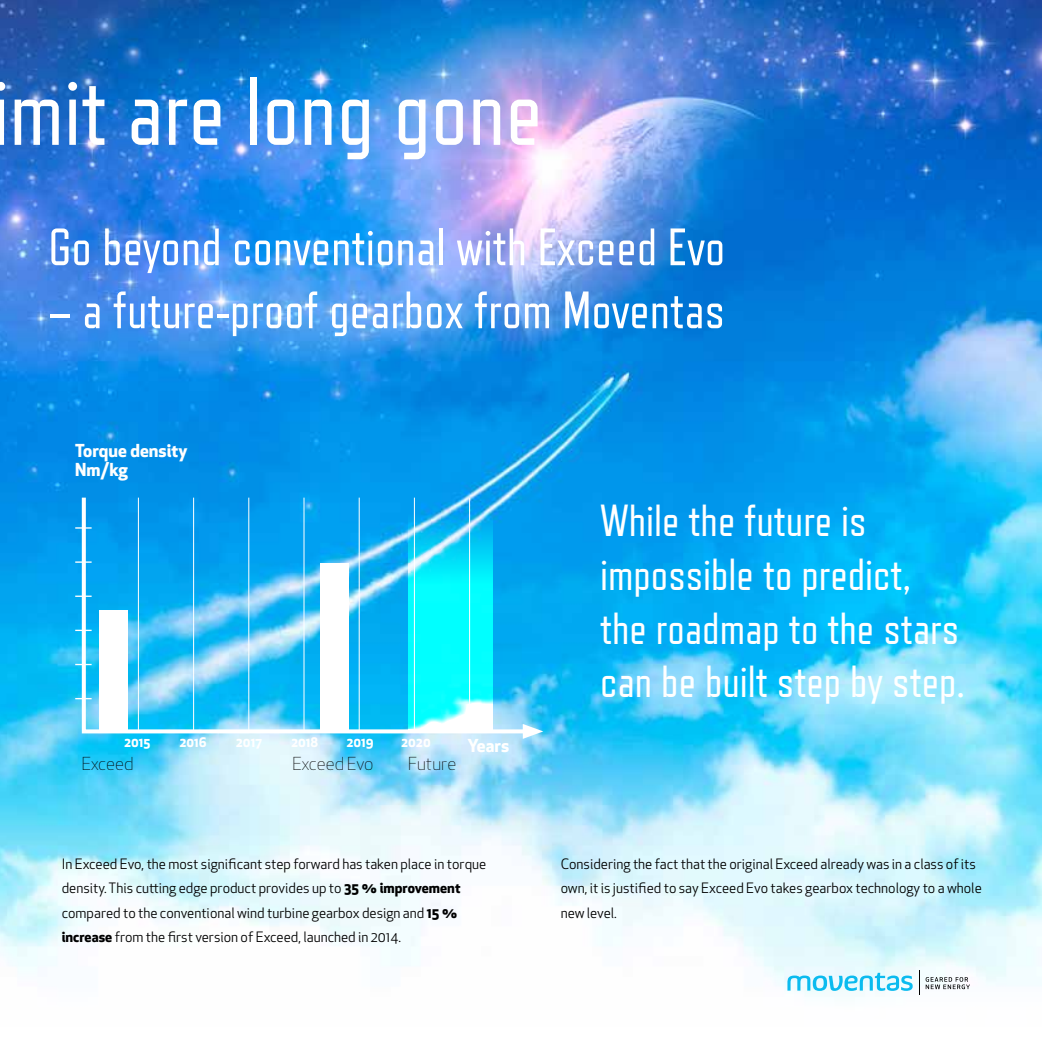
<style>
.page{position:relative;width:1042px;height:1042px;background:#fff}
.page>*{position:absolute;margin:0;border:0;box-sizing:border-box;transform-origin:0 0}
.t1{font:96.25px "Refrigerator Deluxe";color:#fff}
.t2{font:52.5px "Refrigerator Deluxe";color:#fff}
.t3{font:44.8px/53.9px "Refrigerator Deluxe";color:#fff}
.t4{font:700 17.5px/18.9px "Apex New";color:#fff}
.t5{font:300 17.5px "Apex New";color:#000}
.t6{font:14px/24.5px "Apex New";color:#000}
.t7{font:700 12.95px "Apex New";color:#fff}
.s1{font-weight:700}
</style>
<div class="page">
<img style="left:0;top:0;width:1042px;height:996px">
<svg style="left:126px;top:493px;width:408px;height:242px;background:#2fb6f2"></svg>
<svg style="left:523px;top:724px;width:20px;height:15px"></svg>
<div style="left:99px;top:610px;width:29px;height:120px;background:#fff"></div>
<div style="left:321px;top:563px;width:28px;height:167px;background:#fff"></div>
<svg style="left:408px;top:504px;width:85px;height:226px;background:#21eefb"></svg>
<hr style="left:138px;top:498px;width:1px;height:232px;background:#fff">
<hr style="left:193px;top:498px;width:1px;height:232px;background:#fff">
<hr style="left:248px;top:498px;width:1px;height:232px;background:#fff">
<hr style="left:304px;top:498px;width:1px;height:232px;background:#fff">
<hr style="left:359px;top:498px;width:1px;height:232px;background:#fff">
<hr style="left:414px;top:498px;width:1px;height:232px;background:#fff">
<hr style="left:469px;top:498px;width:1px;height:232px;background:#fff">
<svg style="left:787px;top:973px;width:125px;height:18px;background:#94e1f7"></svg>
<svg style="left:919px;top:971px;width:51px;height:24px"></svg>
<img style="left:0;top:197px;width:126px;height:545px">
<h1 class="t1" style="left:-8px;top:55px;width:552px">imit are long gone</h1>
<h2 class="t2" style="left:49px;top:216px;width:678px">Go beyond conventional with Exceed Evo</h2>
<h2 class="t2" style="left:49px;top:279px;width:678px">– a future-proof gearbox from Moventas</h2>
<p class="t4" style="left:75px;top:440px;width:114px">Torque density<br>Nm/kg</p>
<p class="t7" style="left:124px;top:733px;width:28px">2015</p>
<p class="t7" style="left:179px;top:733px;width:29px">2016</p>
<p class="t7" style="left:236px;top:733px;width:27px">2017</p>
<p class="t7" style="left:291px;top:733px;width:29px">2018</p>
<p class="t7" style="left:346px;top:733px;width:29px">2019</p>
<p class="t7" style="left:401px;top:733px;width:31px">2020</p>
<p class="t5" style="left:82px;top:753px;width:53px">Exceed</p>
<p class="t5" style="left:292px;top:753px;width:83px">Exceed Evo</p>
<p class="t5" style="left:408px;top:753px;width:50px">Future</p>
<p class="t4" style="left:468px;top:735px;width:43px">Years</p>
<p class="t6" style="left:62px;top:851px;width:426px">In Exceed Evo, the most significant step forward has taken place in torque density. This cutting edge product provides up to <span class="s1">35 % improvement </span>compared to the conventional wind turbine gearbox design and <span class="s1">15 % increase</span> from the first version of Exceed, launched in 2014.</p>
<h3 class="t3" style="left:600px;top:493px;width:367px">While the future is impossible to predict, the roadmap to the stars can be built step by step.</h3>
<p class="t6" style="left:561px;top:851px;width:423px">Considering the fact that the original Exceed already was in a class of its own, it is justified to say Exceed Evo takes gearbox technology to a whole new level.</p>
</div>
